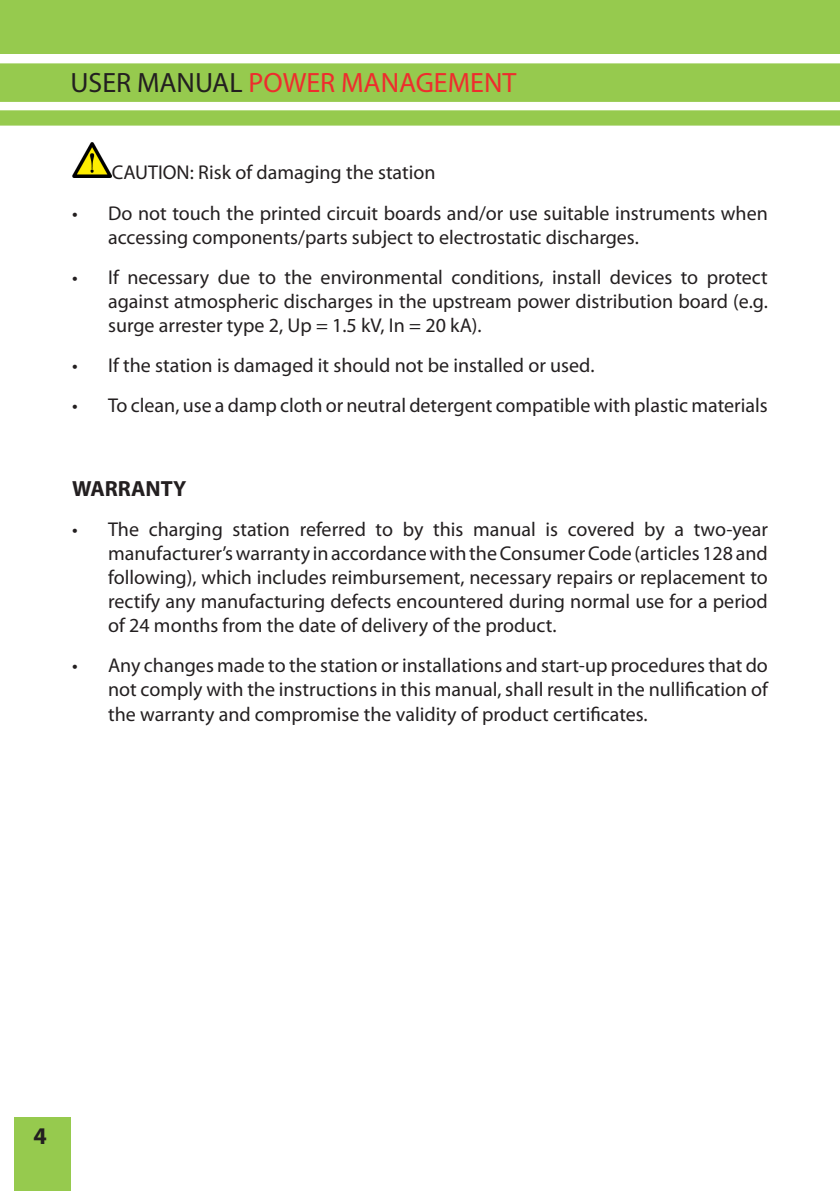
<style>
.page{position:relative;width:840px;height:1191px;background:#fff}
.page>*{position:absolute;margin:0;border:0;box-sizing:border-box;transform-origin:0 0}
.t1{font:28px "Myriad Pro";color:#ee2d2d}
.t2{font:700 24px "Myriad Pro";color:#231f20}
.Titolo{font:700 22px "Myriad Pro";color:#231f20}
.Testo_normale{font:20px/24px "Myriad Pro";color:#231f20;text-align:justify}
.s1{color:#231f20}
</style>
<div class="page">
<div style="left:0;top:0;width:839px;height:54px;background:#96ca4e"></div>
<svg style="left:0;top:63px;width:839px;height:63px;background:#a5d167"></svg>
<div style="left:14px;top:1117px;width:57px;height:74px;background:#96ca4e"></div>
<img style="left:72px;top:143px;width:40px;height:35px">
<h1 class="t1" style="left:70px;top:66px;width:447px"><span class="s1">USER MANUAL</span> POWER MANAGEMENT</h1>
<p class="Testo_normale" style="left:112px;top:160px;width:325px">CAUTION: Risk of damaging the station</p>
<p class="Testo_normale" style="left:108px;top:200px;width:661px;text-indent:-36px">• Do not touch the printed circuit boards and/or use suitable instruments when accessing components/parts subject to electrostatic discharges.</p>
<p class="Testo_normale" style="left:108px;top:264px;width:661px;text-indent:-36px">• If necessary due to the environmental conditions, install devices to protect against atmospheric discharges in the upstream power distribution board (e.g. surge arrester type 2, Up = 1.5 kV, In = 20 kA).</p>
<p class="Testo_normale" style="left:72px;top:352px;width:523px">• If the station is damaged it should not be installed or used.</p>
<p class="Testo_normale" style="left:72px;top:392px;width:697px">• To clean, use a damp cloth or neutral detergent compatible with plastic materials</p>
<p class="Titolo" style="left:72px;top:474px;width:116px">WARRANTY</p>
<p class="Testo_normale" style="left:108px;top:517px;width:661px;text-indent:-36px">• The charging station referred to by this manual is covered by a two-year manufacturer’s warranty in accordance with the Consumer Code (articles 128 and following), which includes reimbursement, necessary repairs or replacement to rectify any manufacturing defects encountered during normal use for a period of 24 months from the date of delivery of the product.</p>
<p class="Testo_normale" style="left:108px;top:653px;width:661px;text-indent:-36px">• Any changes made to the station or installations and start-up procedures that do not comply with the instructions in this manual, shall result in the nullification of the warranty and compromise the validity of product certificates.</p>
<p class="t2" style="left:33px;top:1120px;width:15px">4</p>
</div>
